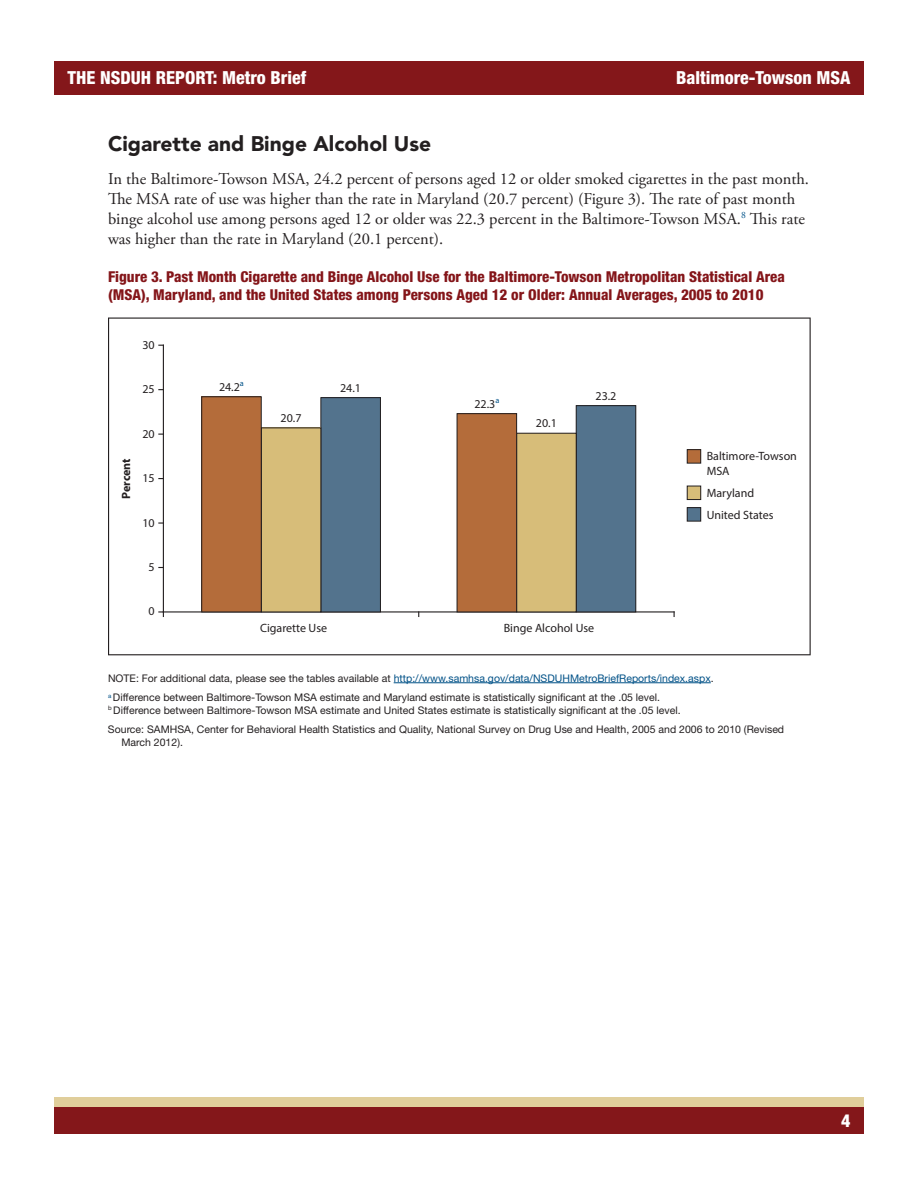
<style>
.page{position:relative;width:918px;height:1188px;background:#fff}
.page>*{position:absolute;margin:0;border:0;box-sizing:border-box;transform-origin:0 0}
.t1{font:900 21px "Avenir LT Std";color:#231f20}
.t2{font:800 condensed 18px "Helvetica Neue LT Std";color:#fff}
.t3{font:16.5px/19.8px "Adobe Garamond Pro";color:#231f20}
.t4{font:800 condensed 15px/18px "Helvetica Neue LT Std";color:#841519}
.t5{font:12px/14.5px "Myriad Pro";color:#231f20}
.t6{font:700 12px "Myriad Pro";letter-spacing:-.005em;color:#231f20}
.t7{font:10.5px/19.4px "Helvetica Neue LT Std";color:#231f20}
.s1{color:#005187}
</style>
<div class="page">
<div style="left:54px;top:61px;width:810px;height:33px;background:#84171a"></div>
<div style="left:54px;top:1097px;width:810px;height:10px;background:#e0ce9b"></div>
<div style="left:54px;top:1107px;width:810px;height:27px;background:#84171a"></div>
<hr style="left:394px;top:683px;width:317px;height:1px;background:#005187">
<svg style="left:108px;top:318px;width:703px;height:337px"></svg>
<hr style="left:163px;top:611px;width:511px;height:2px;background:#231f20">
<hr style="left:163px;top:345px;width:1px;height:267px;background:#231f20">
<div style="left:321px;top:398px;width:59px;height:214px;background:#53738d"></div>
<div style="left:320px;top:397px;width:61px;height:215px;border:1px solid #231f20"></div>
<div style="left:576px;top:406px;width:60px;height:206px;background:#53738d"></div>
<div style="left:576px;top:405px;width:60px;height:207px;border:1px solid #231f20"></div>
<div style="left:261px;top:428px;width:60px;height:184px;background:#d7bd79"></div>
<div style="left:517px;top:433px;width:59px;height:179px;background:#d7bd79"></div>
<div style="left:516px;top:433px;width:61px;height:179px;border:1px solid #231f20"></div>
<div style="left:202px;top:397px;width:59px;height:215px;background:#b46c3a"></div>
<div style="left:201px;top:396px;width:61px;height:216px;border:1px solid #231f20"></div>
<div style="left:457px;top:414px;width:60px;height:198px;background:#b46c3a"></div>
<div style="left:457px;top:413px;width:60px;height:199px;border:1px solid #231f20"></div>
<svg style="left:159px;top:611px;width:5px;height:5px"></svg>
<div style="left:687px;top:450px;width:14px;height:13px;background:#b46c3a"></div>
<div style="left:687px;top:449px;width:14px;height:15px;border:1px solid #231f20"></div>
<div style="left:687px;top:486px;width:14px;height:14px;background:#d7bd79"></div>
<div style="left:687px;top:486px;width:14px;height:14px;border:1px solid #231f20"></div>
<div style="left:687px;top:508px;width:14px;height:13px;background:#53738d"></div>
<div style="left:687px;top:507px;width:14px;height:15px;border:1px solid #231f20"></div>
<h2 class="t2" style="left:68px;top:67px;width:240px">THE NSDUH REPORT: Metro Brief</h2>
<h2 class="t2" style="left:676px;top:67px;width:176px">Baltimore-Towson MSA</h2>
<h2 class="t1" style="left:108px;top:131px;width:325px">Cigarette and Binge Alcohol Use</h2>
<p class="t3" style="left:108px;top:170px;width:703px">In the Baltimore-Towson MSA, 24.2 percent of persons aged 12 or older smoked cigarettes in the past month.<br>The MSA rate of use was higher than the rate in Maryland (20.7 percent) (Figure 3). The rate of past month binge alcohol use among persons aged 12 or older was 22.3 percent in the Baltimore-Towson MSA.<sup>8</sup> This rate was higher than the rate in Maryland (20.1 percent).</p>
<p class="t4" style="left:108px;top:267px;width:678px">Figure 3. Past Month Cigarette and Binge Alcohol Use for the Baltimore-Towson Metropolitan Statistical Area (MSA), Maryland, and the United States among Persons Aged 12 or Older: Annual Averages, 2005 to 2010</p>
<p class="t5" style="left:142px;top:337px;width:14px">30</p>
<p class="t5" style="left:142px;top:382px;width:14px">25</p>
<p class="t6" style="left:118px;top:499px;width:42px;rotate:-90deg">Percent</p>
<p class="t5" style="left:142px;top:426px;width:14px">20</p>
<p class="t5" style="left:142px;top:471px;width:14px">15</p>
<p class="t5" style="left:142px;top:515px;width:14px">10</p>
<p class="t5" style="left:149px;top:560px;width:8px">5</p>
<p class="t5" style="left:149px;top:604px;width:8px">0</p>
<p class="t5" style="left:219px;top:379px;width:26px">24.2<sup>a</sup></p>
<p class="t5" style="left:281px;top:410px;width:22px">20.7</p>
<p class="t5" style="left:340px;top:380px;width:22px">24.1</p>
<p class="t5" style="left:260px;top:620px;width:68px">Cigarette Use</p>
<p class="t5" style="left:474px;top:396px;width:26px">22.3<sup>a</sup></p>
<p class="t5" style="left:536px;top:416px;width:22px">20.1</p>
<p class="t5" style="left:596px;top:388px;width:22px">23.2</p>
<p class="t5" style="left:504px;top:620px;width:92px">Binge Alcohol Use</p>
<p class="t5" style="left:707px;top:449px;width:92px">Baltimore-Towson<br>MSA</p>
<p class="t5" style="left:707px;top:481px;width:68px;line-height:22px">Maryland<br>United States</p>
<p class="t7" style="left:108px;top:668px;width:607px">NOTE: For additional data, please see the tables available at <span class="s1">http://www.samhsa.gov/data/NSDUHMetroBriefReports/index.aspx</span>. <sup>a</sup> Difference between Baltimore-Towson MSA estimate and Maryland estimate is statistically significant at the .05 level.</p>
<p class="t7" style="left:108px;top:700px;width:678px"><sup>b</sup> Difference between Baltimore-Towson MSA estimate and United States estimate is statistically significant at the .05 level.<br>Source: SAMHSA, Center for Behavioral Health Statistics and Quality, National Survey on Drug Use and Health, 2005 and 2006 to 2010 (Revised</p>
<p class="t7" style="left:122px;top:732px;width:63px">March 2012).</p>
<h2 class="t2" style="left:841px;top:1109px;width:11px">4</h2>
</div>
